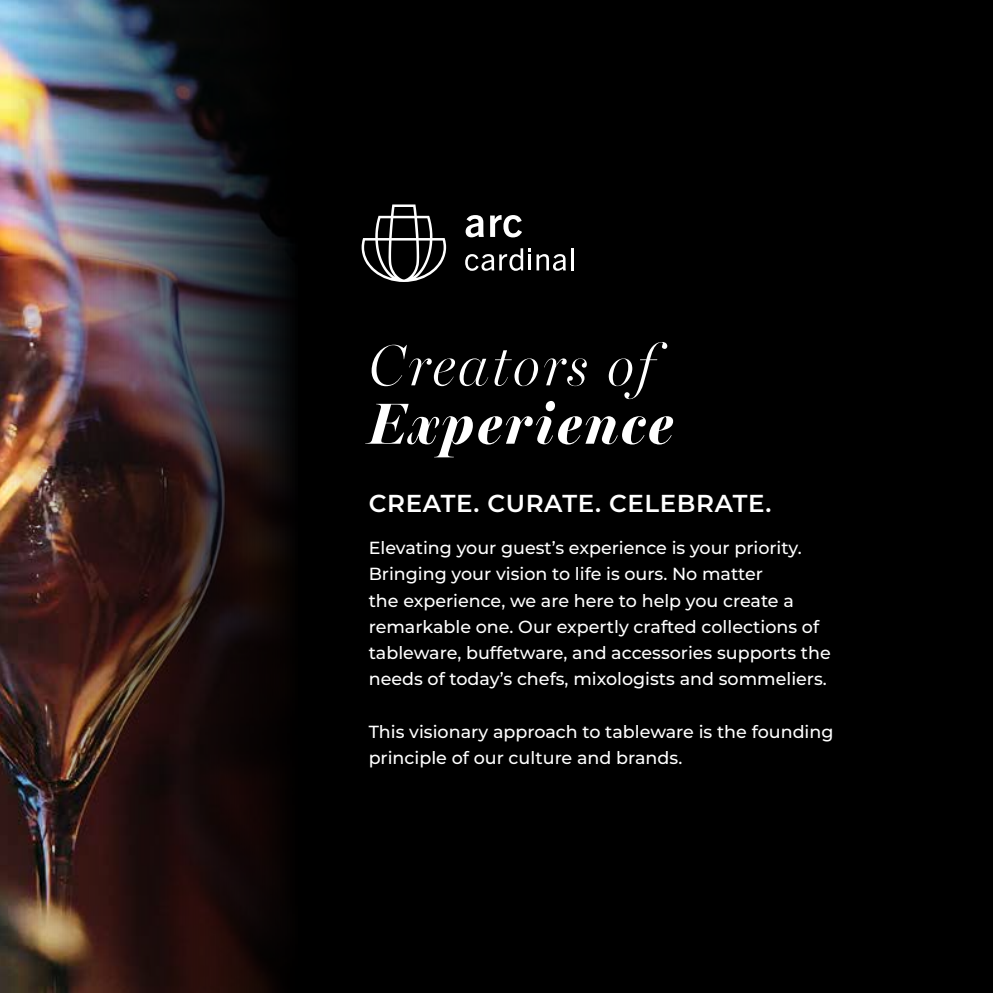
<style>
.page{position:relative;width:993px;height:993px;background:#fff}
.page>*{position:absolute;margin:0;border:0;box-sizing:border-box;transform-origin:0 0}
.t1{font:italic 300 58.27px "Miller Banner";letter-spacing:.05em;color:#fff}
.t2{font:italic 700 58.27px "Miller Banner";letter-spacing:.05em;color:#fff}
.t3{font:600 24.5px "Montserrat";letter-spacing:.025em;color:#fff}
.t4{font:500 17.5px/26.2px "Montserrat";color:#fff}
</style>
<div class="page">
<div style="left:0;top:0;width:992px;height:992px;background:#000"></div>
<img style="left:0;top:0;width:288px;height:992px">
<svg style="left:465px;top:215px;width:18px;height:22px"></svg>
<svg style="left:490px;top:215px;width:32px;height:22px"></svg>
<hr style="left:570px;top:248px;width:3px;height:22px;background:#fff">
<svg style="left:465px;top:248px;width:100px;height:23px"></svg>
<svg style="left:361px;top:204px;width:85px;height:78px"></svg>
<h1 class="t1" style="left:368px;top:331px;width:287px">Creators of</h1>
<h1 class="t2" style="left:368px;top:389px;width:305px">Experience</h1>
<h2 class="t3" style="left:368px;top:485px;width:404px">CREATE. CURATE. CELEBRATE.</h2>
<p class="t4" style="left:368px;top:534px;width:463px">Elevating your guest’s experience is your priority.<br>Bringing your vision to life is ours. No matter<br>the experience, we are here to help you create a remarkable one. Our expertly crafted collections of tableware, buffetware, and accessories supports the needs of today’s chefs, mixologists and sommeliers.</p>
<p class="t4" style="left:368px;top:717px;width:466px">This visionary approach to tableware is the founding principle of our culture and brands.</p>
</div>
